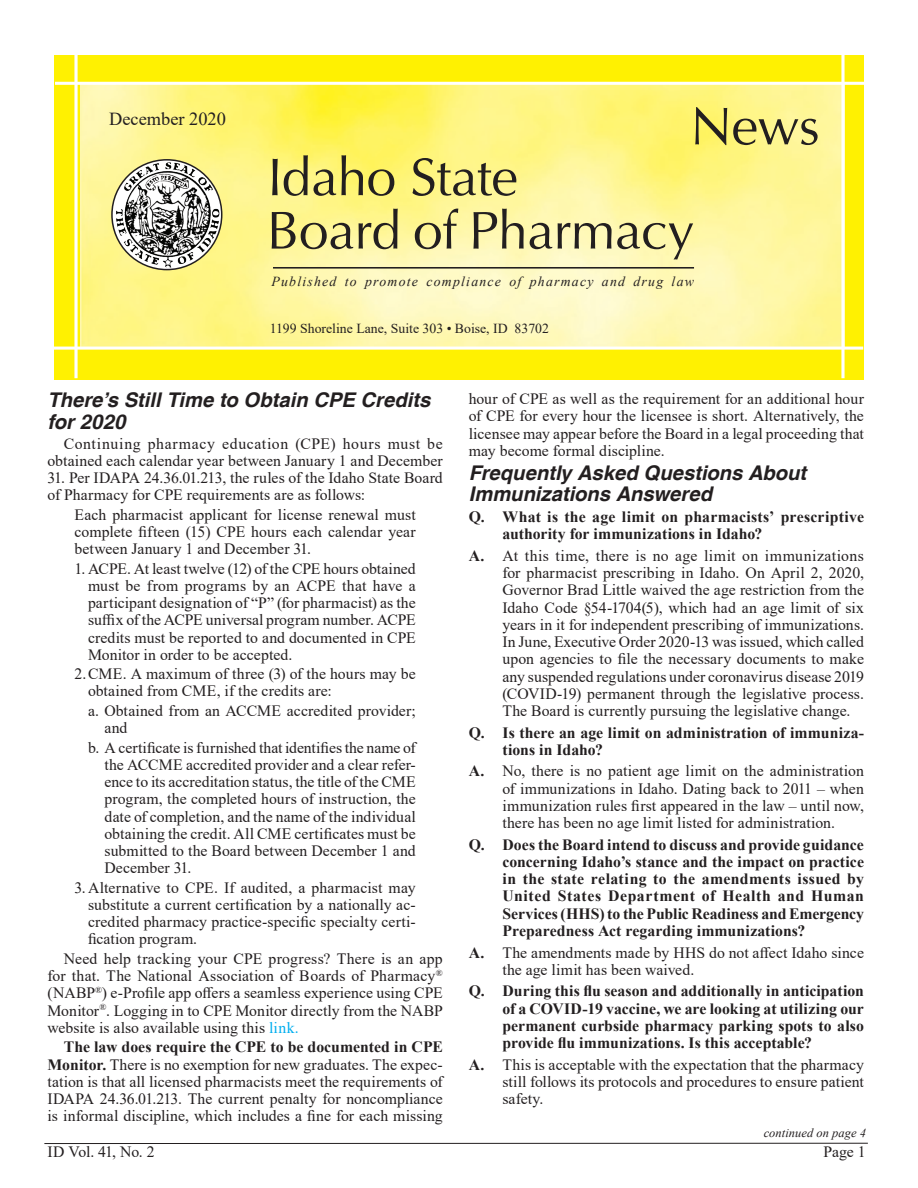
<style>
.page{position:relative;width:918px;height:1188px;background:#fff}
.page>*{position:absolute;margin:0;border:0;box-sizing:border-box;transform-origin:0 0}
.all_dent{font:53.55px "Optima";letter-spacing:-.01em;color:#231f20}
.Headline{font:italic 700 20.25px/21.8px "Helvetica";color:#231f20}
.all_dent-2{font:18.3px "Times New Roman";color:#231f20}
.Body_text{font:15.75px/17.2px "Times New Roman";letter-spacing:.005em;color:#231f20;text-align:justify}
.Q_A{font:15.75px/17.2px "Times New Roman";letter-spacing:.005em;color:#231f20;text-align:justify}
.Q_A-2{font:700 15.75px/17.2px "Times New Roman";letter-spacing:.005em;color:#231f20}
.Block_Quote_1{font:15.75px/17.2px "Times New Roman";letter-spacing:.005em;color:#231f20;text-align:justify}
.Block_Quote_a{font:15.75px/17.2px "Times New Roman";letter-spacing:.005em;color:#231f20}
.Block_Quote{font:15.75px/17.2px "Times New Roman";letter-spacing:.01em;color:#231f20;text-align:justify}
.Page_With_Line_Head{font:15.75px "Times New Roman";letter-spacing:-.015em;color:#231f20}
.all_dent-3{font:italic 13.8px "Times New Roman";letter-spacing:.09em;color:#231f20}
.all_dent-4{font:13.8px "Times New Roman";color:#231f20}
.cont__on{font:italic 12.45px "Times New Roman";letter-spacing:.005em;color:#231f20}
.s1{color:#00aeef}
.s2{font-weight:700}
</style>
<div class="page">
<hr style="left:44px;top:1143px;width:824px;height:1px;background:#231f20">
<div style="left:54px;top:55px;width:810px;height:325px;background:#fff101"></div>
<img style="left:81px;top:85px;width:760px;height:262px">
<hr style="left:55px;top:82px;width:811px;height:3px;background:#fff">
<hr style="left:52px;top:347px;width:811px;height:3px;background:#fff">
<svg style="left:74px;top:55px;width:4px;height:323px"></svg>
<svg style="left:841px;top:55px;width:4px;height:323px"></svg>
<hr style="left:273px;top:267px;width:421px;height:2px;background:#231f20">
<img style="left:106px;top:152px;width:123px;height:131px">
<p class="all_dent-2" style="left:109px;top:106px;width:118px">December 2020</p>
<p class="all_dent" style="left:690px;top:95px;width:131px">News</p>
<p class="all_dent" style="left:267px;top:145px;width:252px">Idaho State</p>
<p class="all_dent" style="left:267px;top:199px;width:429px">Board of Pharmacy</p>
<p class="all_dent-3" style="left:271px;top:272px;width:424px">Published to promote compliance of pharmacy and drug law</p>
<p class="all_dent-4" style="left:270px;top:319px;width:281px">1199 Shoreline Lane, Suite 303 • Boise, ID 83702</p>
<p class="Headline" style="left:48px;top:390px;width:384px">There’s Still Time to Obtain CPE Credits for 2020</p>
<p class="Body_text" style="left:48px;top:434px;width:397px;text-align:right">Continuing pharmacy education (CPE) hours must be obtained each calendar year between January 1 and December</p>
<p class="Body_text" style="left:48px;top:469px;width:397px">31. Per IDAPA 24.36.01.213, the rules of the Idaho State Board of Pharmacy for CPE requirements are as follows:</p>
<p class="Block_Quote" style="left:75px;top:505px;width:343px">Each pharmacist applicant for license renewal must complete fifteen (15) CPE hours each calendar year between January 1 and December 31.</p>
<p class="Block_Quote_1" style="left:88px;top:559px;width:329px;text-indent:-14px">1. ACPE. At least twelve (12) of the CPE hours obtained must be from programs by an ACPE that have a participant designation of “P” (for pharmacist) as the suffix of the ACPE universal program number. ACPE credits must be reported to and documented in CPE Monitor in order to be accepted.</p>
<p class="Block_Quote_1" style="left:88px;top:665px;width:329px;text-indent:-14px">2.CME. A maximum of three (3) of the hours may be obtained from CME, if the credits are:</p>
<p class="Block_Quote_a" style="left:105px;top:702px;width:313px;text-indent:-16px">a. Obtained from an ACCME accredited provider; and</p>
<p class="Block_Quote_a" style="left:105px;top:738px;width:313px;text-align:justify;text-indent:-16px">b. A certificate is furnished that identifies the name of the ACCME accredited provider and a clear refer&shy;ence to its accreditation status, the title of the CME program, the completed hours of instruction, the date of completion, and the name of the individual obtaining the credit. All CME certificates must be submitted to the Board between December 1 and December 31.</p>
<p class="Block_Quote_1" style="left:88px;top:878px;width:329px;text-indent:-14px">3.Alternative to CPE. If audited, a pharmacist may substitute a current certification by a nationally ac&shy;credited pharmacy practice-specific specialty certi&shy;fication program.</p>
<p class="Body_text" style="left:48px;top:949px;width:397px;text-indent:16px">Need help tracking your CPE progress? There is an app for that. The National Association of Boards of Pharmacy<sup>® </sup>(NABP<sup>®</sup>) e-Profile app offers a seamless experience using CPE Monitor<sup>®</sup>. Logging in to CPE Monitor directly from the NABP website is also available using this <span class="s1">link.</span></p>
<p class="Body_text" style="left:48px;top:1038px;width:397px;text-indent:16px"><span class="s2">The law does require the CPE to be documented in CPE Monitor.</span> There is no exemption for new graduates. The expec&shy;tation is that all licensed pharmacists meet the requirements of IDAPA 24.36.01.213. The current penalty for noncompliance is informal discipline, which includes a fine for each missing</p>
<p class="Body_text" style="left:469px;top:390px;width:397px">hour of CPE as well as the requirement for an additional hour of CPE for every hour the licensee is short. Alternatively, the licensee may appear before the Board in a legal proceeding that may become formal discipline.</p>
<p class="Headline" style="left:469px;top:463px;width:339px">Frequently Asked Questions About<br>Immunizations Answered</p>
<p class="Q_A-2" style="left:502px;top:508px;width:363px;text-indent:-34px">Q. What is the age limit on pharmacists’ prescriptive authority for immunizations in Idaho?</p>
<p class="Q_A" style="left:502px;top:546px;width:363px;text-indent:-34px"><span class="s2">A.</span> At this time, there is no age limit on immunizations for pharmacist prescribing in Idaho. On April 2, 2020, Governor Brad Little waived the age restriction from the Idaho Code §54-1704(5), which had an age limit of six years in it for independent prescribing of immunizations.<br>In June, Executive Order 2020-13 was issued, which called upon agencies to file the necessary documents to make any suspended regulations under coronavirus disease 2019 (COVID-19) permanent through the legislative process.<br>The Board is currently pursuing the legislative change.</p>
<p class="Q_A-2" style="left:502px;top:723px;width:363px;text-indent:-34px">Q. Is there an age limit on administration of immuniza&shy;tions in Idaho?</p>
<p class="Q_A" style="left:502px;top:762px;width:363px;text-indent:-34px"><span class="s2">A.</span> No, there is no patient age limit on the administration of immunizations in Idaho. Dating back to 2011 – when immunization rules first appeared in the law – until now, there has been no age limit listed for administration.</p>
<p class="Q_A-2" style="left:502px;top:835px;width:363px;text-align:justify;text-indent:-34px">Q. Does the Board intend to discuss and provide guidance concerning Idaho’s stance and the impact on practice in the state relating to the amendments issued by United States Department of Health and Human Services (HHS) to the Public Readiness and Emergency Preparedness Act regarding immunizations?</p>
<p class="Q_A" style="left:502px;top:943px;width:363px;text-indent:-34px"><span class="s2">A.</span> The amendments made by HHS do not affect Idaho since the age limit has been waived.</p>
<p class="Q_A-2" style="left:502px;top:982px;width:363px;text-align:justify;text-indent:-34px">Q. During this flu season and additionally in anticipation of a COVID-19 vaccine, we are looking at utilizing our permanent curbside pharmacy parking spots to also provide flu immunizations. Is this acceptable?</p>
<p class="Q_A" style="left:502px;top:1055px;width:363px;text-indent:-34px"><span class="s2">A.</span> This is acceptable with the expectation that the pharmacy still follows its protocols and procedures to ensure patient safety.</p>
<p class="cont__on" style="left:764px;top:1124px;width:104px">continued on page 4</p>
<p class="Page_With_Line_Head" style="left:48px;top:1141px;width:109px">ID Vol. 41, No. 2</p>
<p class="Page_With_Line_Head" style="left:824px;top:1141px;width:44px">Page 1</p>
</div>
